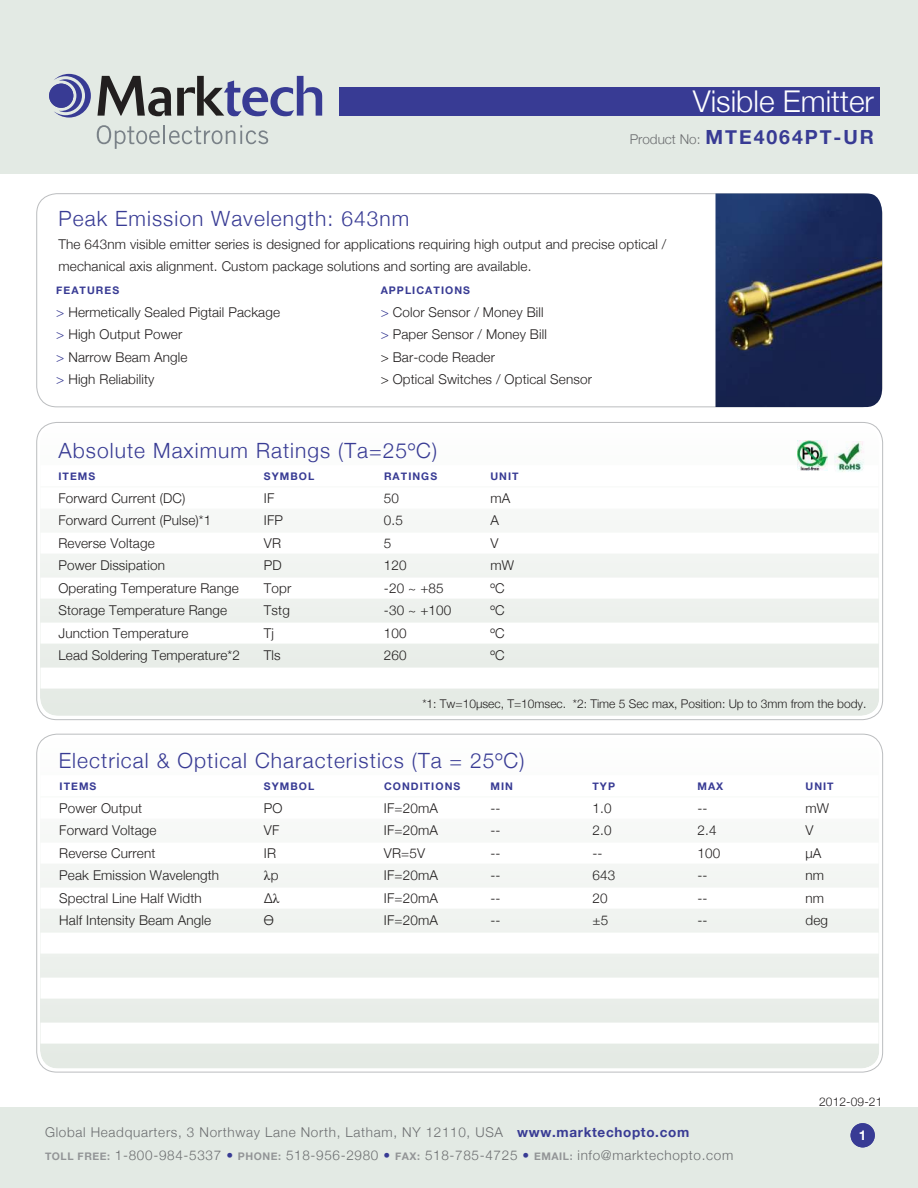
<style>
.page{position:relative;width:918px;height:1188px;background:#fff}
.page>*{position:absolute;margin:0;border:0;box-sizing:border-box;transform-origin:0 0}
.t1{font:300 30px "Helvetica Neue";color:#fff}
.t2{font:300 21px "Helvetica Neue";letter-spacing:.05em;color:#383b94}
.t3{font:700 19.5px "Helvetica Neue";letter-spacing:.1em;color:#383b94}
.t4{font:300 13.5px/22.5px "Helvetica Neue";letter-spacing:.01em;color:#221f1f}
.t5{font:300 13.5px/22.5px "Helvetica Neue";letter-spacing:.05em;color:#6c6e70}
.t6{font:13.5px "Times New Roman";color:#221f1f}
.t7{font:700 13.5px "Helvetica Neue";color:#fff}
.t8{font:300 12px "Helvetica Neue";color:#221f1f}
.t9{font:700 10.5px "Helvetica Neue";letter-spacing:.1em;color:#383b94}
.s1{font-weight:300;font-size:13.5px;color:#6c6e70}
.s2{color:#383b94}
.s3{font-family:"Helvetica Neue";font-weight:300}
.s4{font-family:"Times New Roman";font-weight:400}
.s5{font-weight:700;color:#383b94}
.s6{font-weight:700;font-size:10.5px;color:#939597}
</style>
<div class="page">
<div style="left:0;top:0;width:918px;height:173px;background:#e3eae4"></div>
<img style="left:40px;top:426px;width:839px;height:290px">
<div style="left:41px;top:465px;width:837px;height:21px;background:#fff"></div>
<div style="left:41px;top:488px;width:837px;height:21px;background:#fff"></div>
<div style="left:41px;top:533px;width:837px;height:21px;background:#fff"></div>
<div style="left:41px;top:578px;width:837px;height:21px;background:#fff"></div>
<div style="left:41px;top:623px;width:837px;height:21px;background:#fff"></div>
<div style="left:41px;top:668px;width:837px;height:21px;background:#fff"></div>
<img style="left:798px;top:440px;width:30px;height:30px">
<img style="left:834px;top:442px;width:31px;height:30px">
<img style="left:716px;top:194px;width:166px;height:213px">
<div style="left:340px;top:87px;width:540px;height:28px;background:#383b94"></div>
<svg style="left:97px;top:125px;width:171px;height:24px"></svg>
<svg style="left:54px;top:74px;width:37px;height:44px"></svg>
<div style="left:49px;top:84px;width:24px;height:24px;background:#383b94;border-radius:50%"></div>
<svg style="left:97px;top:76px;width:74px;height:40px"></svg>
<svg style="left:177px;top:76px;width:145px;height:40px"></svg>
<div style="left:0;top:1107px;width:918px;height:81px;background:#e3eae4"></div>
<div style="left:851px;top:1123px;width:24px;height:24px;background:#383b94;border-radius:50%"></div>
<h1 class="t1" style="left:693px;top:90px;width:183px">Visible Emitter</h1>
<h3 class="t3" style="left:630px;top:130px;width:246px"><span class="s1">Product No:</span> MTE4064PT-UR</h3>
<h2 class="t2" style="left:58px;top:211px;width:352px">Peak Emission Wavelength: 643nm</h2>
<p class="t4" style="left:58px;top:234px;width:609px">The 643nm visible emitter series is designed for applications requiring high output and precise optical / mechanical axis alignment. Custom package solutions and sorting are available.</p>
<p class="t9" style="left:56px;top:287px;width:64px">FEATURES</p>
<p class="t4" style="left:56px;top:302px;width:225px"><span class="s2">&gt;</span> Hermetically Sealed Pigtail Package <span class="s2">&gt;</span> High Output Power<br><span class="s2">&gt;</span> Narrow Beam Angle<br><span class="s2">&gt;</span> High Reliability</p>
<p class="t9" style="left:381px;top:287px;width:91px">APPLICATIONS</p>
<p class="t4" style="left:381px;top:302px;width:213px"><span class="s2">&gt;</span> Color Sensor / Money Bill<br><span class="s2">&gt;</span> Paper Sensor / Money Bill<br>&gt; Bar-code Reader<br>&gt; Optical Switches / Optical Sensor</p>
<h2 class="t2" style="left:58px;top:442px;width:380px">Absolute Maximum Ratings (Ta=25ºC)</h2>
<p class="t9" style="left:58px;top:472px;width:38px">ITEMS</p>
<p class="t9" style="left:264px;top:472px;width:52px">SYMBOL</p>
<p class="t9" style="left:384px;top:472px;width:55px">RATINGS</p>
<p class="t9" style="left:491px;top:472px;width:30px">UNIT</p>
<p class="t4" style="left:58px;top:488px;width:128px">Forward Current (DC)</p>
<p class="t4" style="left:264px;top:488px;width:12px">IF</p>
<p class="t4" style="left:384px;top:488px;width:17px">50</p>
<p class="t4" style="left:490px;top:488px;width:21px">mA</p>
<p class="t4" style="left:58px;top:510px;width:154px">Forward Current (Pulse)*1</p>
<p class="t4" style="left:264px;top:510px;width:21px">IFP</p>
<p class="t4" style="left:384px;top:510px;width:21px">0.5</p>
<p class="t4" style="left:490px;top:510px;width:10px">A</p>
<p class="t4" style="left:58px;top:533px;width:98px">Reverse Voltage</p>
<p class="t4" style="left:264px;top:533px;width:19px">VR</p>
<p class="t4" style="left:384px;top:533px;width:9px">5</p>
<p class="t4" style="left:490px;top:533px;width:10px">V</p>
<p class="t4" style="left:58px;top:555px;width:108px">Power Dissipation</p>
<p class="t4" style="left:264px;top:555px;width:19px">PD</p>
<p class="t4" style="left:384px;top:555px;width:24px">120</p>
<p class="t4" style="left:490px;top:555px;width:25px">mW</p>
<p class="t4" style="left:58px;top:578px;width:182px">Operating Temperature Range</p>
<p class="t4" style="left:264px;top:578px;width:29px">Topr</p>
<p class="t4" style="left:384px;top:578px;width:61px">-20 ~ +85</p>
<p class="t4" style="left:490px;top:578px;width:16px">ºC</p>
<p class="t4" style="left:58px;top:600px;width:170px">Storage Temperature Range</p>
<p class="t4" style="left:264px;top:600px;width:27px">Tstg</p>
<p class="t4" style="left:384px;top:600px;width:69px">-30 ~ +100</p>
<p class="t4" style="left:490px;top:600px;width:16px">ºC</p>
<p class="t4" style="left:58px;top:623px;width:132px">Junction Temperature</p>
<p class="t4" style="left:264px;top:623px;width:12px">Tj</p>
<p class="t4" style="left:384px;top:623px;width:24px">100</p>
<p class="t4" style="left:490px;top:623px;width:16px">ºC</p>
<p class="t4" style="left:58px;top:645px;width:183px">Lead Soldering Temperature*2</p>
<p class="t4" style="left:264px;top:645px;width:18px">Tls</p>
<p class="t4" style="left:384px;top:645px;width:24px">260</p>
<p class="t4" style="left:490px;top:645px;width:16px">ºC</p>
<p class="t8" style="left:422px;top:700px;width:446px">*1: Tw=10µsec, T=10msec. *2: Time 5 Sec max, Position: Up to 3mm from the body.</p>
<h2 class="t2" style="left:59px;top:752px;width:467px">Electrical &amp; Optical Characteristics (Ta = 25ºC)</h2>
<p class="t9" style="left:60px;top:782px;width:38px">ITEMS</p>
<p class="t9" style="left:264px;top:782px;width:52px">SYMBOL</p>
<p class="t9" style="left:384px;top:782px;width:78px">CONDITIONS</p>
<p class="t9" style="left:491px;top:782px;width:24px">MIN</p>
<p class="t9" style="left:592px;top:782px;width:24px">TYP</p>
<p class="t9" style="left:697px;top:782px;width:27px">MAX</p>
<p class="t9" style="left:806px;top:782px;width:30px">UNIT</p>
<p class="t4" style="left:59px;top:798px;width:84px">Power Output</p>
<p class="t4" style="left:264px;top:798px;width:20px">PO</p>
<p class="t4" style="left:384px;top:798px;width:55px">IF=20mA</p>
<p class="t4" style="left:491px;top:798px;width:12px">--</p>
<p class="t4" style="left:593px;top:798px;width:21px">1.0</p>
<p class="t4" style="left:698px;top:798px;width:12px">--</p>
<p class="t4" style="left:806px;top:798px;width:25px">mW</p>
<p class="t4" style="left:59px;top:820px;width:99px">Forward Voltage</p>
<p class="t4" style="left:264px;top:820px;width:17px">VF</p>
<p class="t4" style="left:384px;top:820px;width:55px">IF=20mA</p>
<p class="t4" style="left:491px;top:820px;width:12px">--</p>
<p class="t4" style="left:593px;top:820px;width:21px">2.0</p>
<p class="t4" style="left:698px;top:820px;width:21px">2.4</p>
<p class="t4" style="left:805px;top:820px;width:10px">V</p>
<p class="t4" style="left:59px;top:843px;width:98px">Reverse Current</p>
<p class="t4" style="left:264px;top:843px;width:14px">IR</p>
<p class="t4" style="left:384px;top:843px;width:43px">VR=5V</p>
<p class="t4" style="left:491px;top:843px;width:12px">--</p>
<p class="t4" style="left:593px;top:843px;width:12px">--</p>
<p class="t4" style="left:698px;top:843px;width:24px">100</p>
<p class="t4" style="left:805px;top:843px;width:17px">µA</p>
<p class="t4" style="left:59px;top:865px;width:161px">Peak Emission Wavelength</p>
<p class="t6" style="left:264px;top:867px;width:16px">λ<span class="s3">p</span></p>
<p class="t4" style="left:384px;top:865px;width:55px">IF=20mA</p>
<p class="t4" style="left:491px;top:865px;width:12px">--</p>
<p class="t4" style="left:593px;top:865px;width:24px">643</p>
<p class="t4" style="left:698px;top:865px;width:12px">--</p>
<p class="t4" style="left:806px;top:865px;width:20px">nm</p>
<p class="t4" style="left:59px;top:886px;width:144px">Spectral Line Half Width</p>
<p class="t4" style="left:264px;top:886px;width:17px">∆<span class="s4">λ</span></p>
<p class="t4" style="left:384px;top:888px;width:55px">IF=20mA</p>
<p class="t4" style="left:491px;top:888px;width:12px">--</p>
<p class="t4" style="left:593px;top:888px;width:17px">20</p>
<p class="t4" style="left:698px;top:888px;width:12px">--</p>
<p class="t4" style="left:806px;top:888px;width:20px">nm</p>
<p class="t4" style="left:59px;top:909px;width:153px">Half Intensity Beam Angle</p>
<p class="t4" style="left:264px;top:909px;width:12px">Ө</p>
<p class="t4" style="left:384px;top:909px;width:55px">IF=20mA</p>
<p class="t4" style="left:491px;top:909px;width:12px">--</p>
<p class="t4" style="left:593px;top:909px;width:17px">±5</p>
<p class="t4" style="left:698px;top:909px;width:12px">--</p>
<p class="t4" style="left:806px;top:909px;width:24px">deg</p>
<p class="t8" style="left:819px;top:1097px;width:65px">2012-09-21</p>
<p class="t5" style="left:45px;top:1122px;width:690px">Global Headquarters, 3 Northway Lane North, Latham, NY 12110, USA <span class="s5">www.marktechopto.com<br></span><span class="s6">TOLL FREE:</span> 1-800-984-5337 <span class="s2">•</span> <span class="s6">PHONE:</span> 518-956-2980 <span class="s2">•</span> <span class="s6">FAX:</span> 518-785-4725 <span class="s2">•</span> <span class="s6">EMAIL:</span> info@marktechopto.com</p>
<p class="t7" style="left:859px;top:1130px;width:9px">1</p>
</div>
